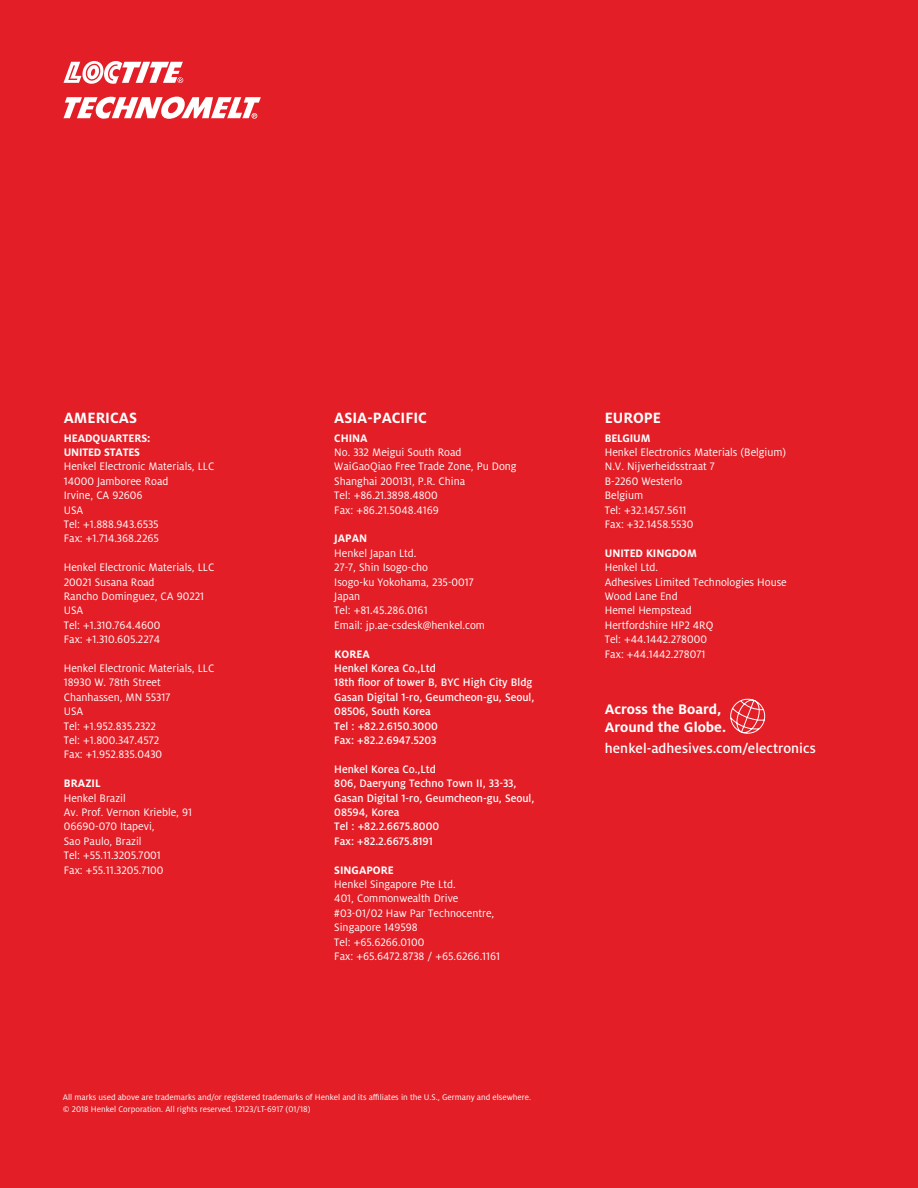
<style>
.page{position:relative;width:918px;height:1188px;background:#e31e26}
.page>*{position:absolute;margin:0;border:0;box-sizing:border-box;transform-origin:0 0}
.t1{font:700 16.5px "Henkel Milo";color:#fff}
.t2{font:700 15.3px "Henkel Milo";color:#fff}
.Copy_14_18{font:500 15px "Henkel Milo";letter-spacing:.005em;color:#fff}
.t3{font:12px/14.4px "Henkel Milo";color:#fff}
.t4{font:500 12px "Henkel Milo";color:#fff}
.t5{font:700 12px "Henkel Milo";letter-spacing:-.005em;color:#fff}
.Legal{font:9px "Henkel Milo";color:#fff}
.s1{font-weight:700}
</style>
<div class="page">
<svg style="left:64px;top:61px;width:119px;height:23px"></svg>
<svg style="left:64px;top:97px;width:197px;height:22px"></svg>
<svg style="left:730px;top:698px;width:36px;height:36px"></svg>
<p class="t1" style="left:64px;top:408px;width:75px">AMERICAS</p>
<p class="t3" style="left:64px;top:431px;width:152px"><span class="s1">HEADQUARTERS:<br>UNITED STATES<br></span>Henkel Electronic Materials, LLC<br>14000 Jamboree Road<br>Irvine, CA 92606<br>USA<br>Tel: +1.888.943.6535<br>Fax: +1.714.368.2265</p>
<p class="t3" style="left:64px;top:560px;width:152px">Henkel Electronic Materials, LLC<br>20021 Susana Road<br>Rancho Dominguez, CA 90221<br>USA<br>Tel: +1.310.764.4600</p>
<p class="t3" style="left:64px;top:632px;width:98px">Fax: +1.310.605.2274</p>
<p class="t3" style="left:64px;top:661px;width:152px">Henkel Electronic Materials, LLC</p>
<p class="t3" style="left:64px;top:675px;width:98px">18930 W. 78th Street</p>
<p class="t3" style="left:64px;top:690px;width:108px">Chanhassen, MN 55317</p>
<p class="t3" style="left:64px;top:704px;width:21px">USA</p>
<p class="t3" style="left:64px;top:719px;width:94px">Tel: +1.952.835.2322</p>
<p class="t3" style="left:64px;top:733px;width:97px">Tel: +1.800.347.4572</p>
<p class="t3" style="left:64px;top:747px;width:100px">Fax: +1.952.835.0430</p>
<p class="t5" style="left:64px;top:777px;width:39px">BRAZIL</p>
<p class="t3" style="left:64px;top:791px;width:63px">Henkel Brazil</p>
<p class="t3" style="left:64px;top:805px;width:130px">Av. Prof. Vernon Krieble, 91</p>
<p class="t3" style="left:64px;top:819px;width:92px">06690-070 Itapevi,</p>
<p class="t3" style="left:64px;top:834px;width:79px">Sao Paulo, Brazil</p>
<p class="t3" style="left:64px;top:848px;width:99px">Tel: +55.11.3205.7001</p>
<p class="t3" style="left:64px;top:863px;width:101px">Fax: +55.11.3205.7100</p>
<p class="t1" style="left:334px;top:408px;width:94px">ASIA-PACIFIC</p>
<p class="t3" style="left:334px;top:431px;width:129px"><span class="s1">CHINA<br></span>No. 332 Meigui South Road</p>
<p class="t3" style="left:334px;top:459px;width:184px">WaiGaoQiao Free Trade Zone, Pu Dong</p>
<p class="t3" style="left:334px;top:474px;width:132px">Shanghai 200131, P.R. China</p>
<p class="t3" style="left:334px;top:488px;width:105px">Tel: +86.21.3898.4800</p>
<p class="t3" style="left:334px;top:503px;width:106px">Fax: +86.21.5048.4169</p>
<p class="t5" style="left:334px;top:532px;width:34px">JAPAN</p>
<p class="t3" style="left:334px;top:546px;width:84px">Henkel Japan Ltd.</p>
<p class="t3" style="left:334px;top:560px;width:95px">27-7, Shin Isogo-cho</p>
<p class="t3" style="left:334px;top:575px;width:141px">Isogo-ku Yokohama, 235-0017</p>
<p class="t3" style="left:334px;top:589px;width:27px">Japan</p>
<p class="t3" style="left:334px;top:603px;width:95px">Tel: +81.45.286.0161</p>
<p class="t3" style="left:334px;top:618px;width:152px">Email: jp.ae-csdesk@henkel.com</p>
<p class="t5" style="left:334px;top:647px;width:37px">KOREA</p>
<p class="t4" style="left:334px;top:662px;width:103px">Henkel Korea Co.,Ltd</p>
<p class="t4" style="left:334px;top:676px;width:200px">18th floor of tower B, BYC High City Bldg</p>
<p class="t4" style="left:334px;top:690px;width:202px">Gasan Digital 1-ro, Geumcheon-gu, Seoul,</p>
<p class="t4" style="left:334px;top:705px;width:98px">08506, South Korea</p>
<p class="t4" style="left:334px;top:719px;width:105px">Tel : +82.2.6150.3000</p>
<p class="t4" style="left:334px;top:734px;width:104px">Fax: +82.2.6947.5203</p>
<p class="t4" style="left:334px;top:762px;width:103px">Henkel Korea Co.,Ltd</p>
<p class="t4" style="left:334px;top:777px;width:184px">806, Daeryung Techno Town II, 33-33,</p>
<p class="t4" style="left:334px;top:791px;width:202px">Gasan Digital 1-ro, Geumcheon-gu, Seoul,</p>
<p class="t4" style="left:334px;top:806px;width:67px">08594, Korea</p>
<p class="t4" style="left:334px;top:820px;width:106px">Tel : +82.2.6675.8000</p>
<p class="t4" style="left:334px;top:834px;width:100px">Fax: +82.2.6675.8191</p>
<p class="t3" style="left:334px;top:863px;width:123px"><span class="s1">SINGAPORE<br></span>Henkel Singapore Pte Ltd.</p>
<p class="t3" style="left:334px;top:891px;width:126px">401, Commonwealth Drive</p>
<p class="t3" style="left:334px;top:906px;width:162px">#03-01/02 Haw Par Technocentre,</p>
<p class="t3" style="left:334px;top:920px;width:85px">Singapore 149598</p>
<p class="t3" style="left:334px;top:935px;width:92px">Tel: +65.6266.0100</p>
<p class="t3" style="left:334px;top:949px;width:167px">Fax: +65.6472.8738 / +65.6266.1161</p>
<p class="Legal" style="left:63px;top:1092px;width:470px">All marks used above are trademarks and/or registered trademarks of Henkel and its affiliates in the U.S., Germany and elsewhere.</p>
<p class="Legal" style="left:63px;top:1104px;width:249px">© 2018 Henkel Corporation. All rights reserved. 12123/LT-6917 (01/18)</p>
<p class="t1" style="left:605px;top:408px;width:58px">EUROPE</p>
<p class="t5" style="left:605px;top:431px;width:47px">BELGIUM</p>
<p class="t3" style="left:605px;top:445px;width:183px">Henkel Electronics Materials (Belgium)</p>
<p class="t3" style="left:605px;top:459px;width:112px">N.V. Nijverheidsstraat 7</p>
<p class="t3" style="left:605px;top:474px;width:79px">B-2260 Westerlo</p>
<p class="t3" style="left:605px;top:488px;width:40px">Belgium</p>
<p class="t3" style="left:605px;top:503px;width:83px">Tel: +32.1457.5611</p>
<p class="t3" style="left:605px;top:517px;width:90px">Fax: +32.1458.5530</p>
<p class="t5" style="left:605px;top:546px;width:94px">UNITED KINGDOM</p>
<p class="t3" style="left:605px;top:560px;width:55px">Henkel Ltd.</p>
<p class="t3" style="left:605px;top:575px;width:184px">Adhesives Limited Technologies House</p>
<p class="t3" style="left:605px;top:589px;width:74px">Wood Lane End</p>
<p class="t3" style="left:605px;top:603px;width:88px">Hemel Hempstead</p>
<p class="t3" style="left:605px;top:618px;width:110px">Hertfordshire HP2 4RQ</p>
<p class="t3" style="left:605px;top:632px;width:104px">Tel: +44.1442.278000</p>
<p class="t3" style="left:605px;top:647px;width:102px">Fax: +44.1442.278071</p>
<p class="t2" style="left:605px;top:700px;width:118px">Across the Board,</p>
<p class="t2" style="left:605px;top:719px;width:123px">Around the Globe.</p>
<p class="Copy_14_18" style="left:605px;top:740px;width:212px">henkel-adhesives.com/electronics</p>
</div>
